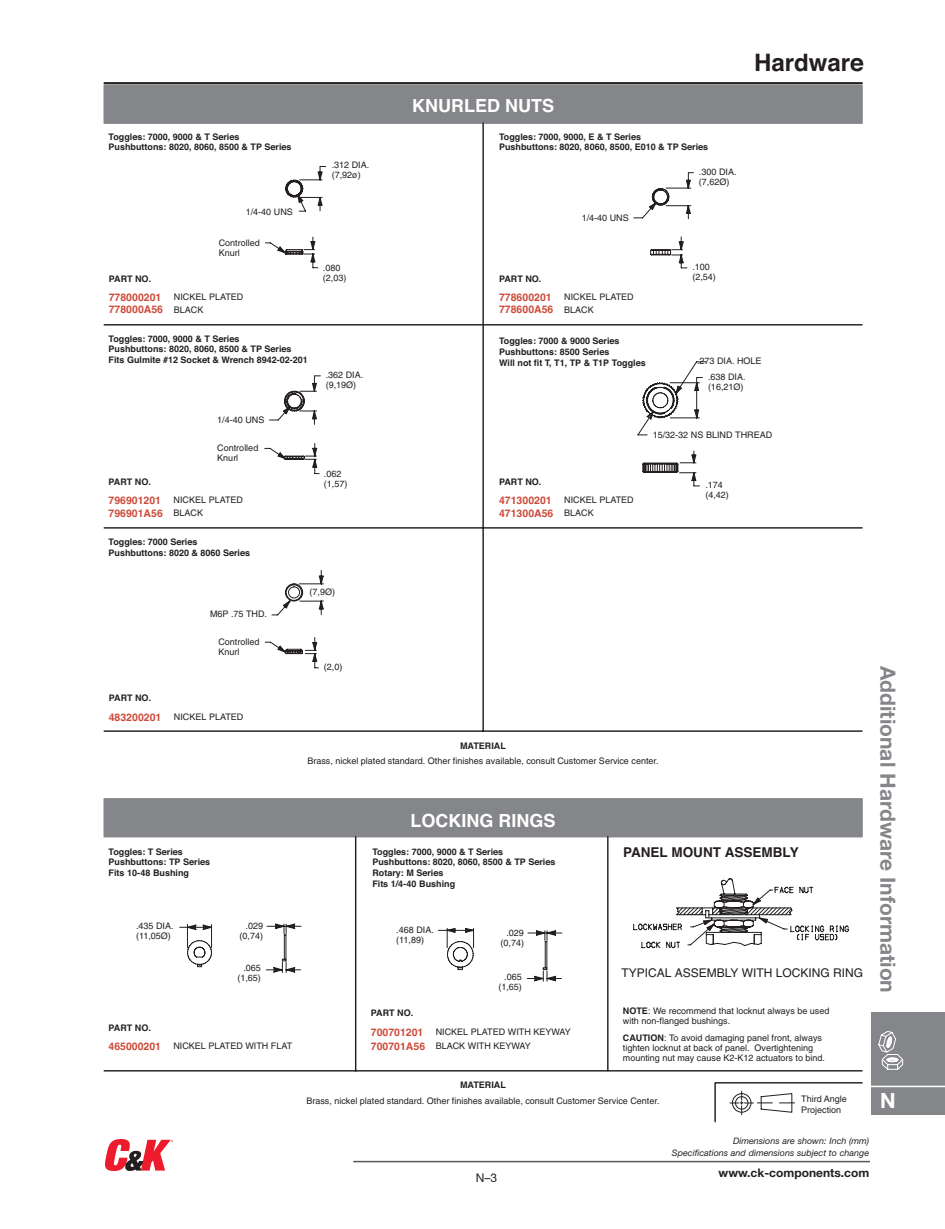
<style>
.page{position:relative;width:945px;height:1229px;background:#fff}
.page>*{position:absolute;margin:0;border:0;box-sizing:border-box;transform-origin:0 0}
.t1{font:700 24px "Helvetica";color:#231f20}
.t2{font:700 21px "Helvetica Neue";color:#848689}
.t3{font:700 21px "Helvetica Neue";color:#fff}
.t4{font:700 18px "Helvetica";color:#fff}
.t5{font:700 13.5px "Helvetica";color:#231f20}
.t6{font:12px "Helvetica";color:#231f20}
.t7{font:12px "Helvetica Neue";color:#231f20}
.t8{font:700 11.85px "Helvetica Neue";color:#231f20}
.t9{font:700 10.5px/12.1px "Helvetica";color:#cd4b3b}
.t10{font:9px/10.1px "Helvetica";color:#231f20}
.t11{font:700 9px/10.8px "Helvetica";color:#231f20}
.t12{font:italic 8.85px/11.9px "Helvetica Neue";color:#231f20;text-align:right}
.s1{font-weight:700;font-size:10.5px;color:#cd4b3b}
.s2{font-weight:700}
</style>
<div class="page">
<hr style="left:353px;top:1160px;width:517px;height:2px;background:#57585a">
<img style="left:106px;top:1139px;width:66px;height:31px">
<div style="left:871px;top:1013px;width:74px;height:101px;background:#848689"></div>
<svg style="left:878px;top:1031px;width:25px;height:38px"></svg>
<hr style="left:868px;top:1085px;width:77px;height:2px;background:#fff">
<div style="left:104px;top:85px;width:758px;height:38px;background:#848689"></div>
<div style="left:104px;top:85px;width:759px;height:39px;border:1px solid #848689"></div>
<svg style="left:265px;top:166px;width:428px;height:102px"></svg>
<svg style="left:264px;top:375px;width:56px;height:99px"></svg>
<hr style="left:104px;top:324px;width:758px;height:1px;background:#231f20">
<svg style="left:265px;top:570px;width:59px;height:98px"></svg>
<hr style="left:104px;top:730px;width:758px;height:2px;background:#231f20">
<hr style="left:482px;top:123px;width:2px;height:608px;background:#231f20">
<hr style="left:104px;top:527px;width:758px;height:1px;background:#231f20">
<div style="left:104px;top:799px;width:758px;height:37px;background:#848689"></div>
<div style="left:104px;top:798px;width:759px;height:39px;border:1px solid #848689"></div>
<svg style="left:438px;top:928px;width:36px;height:42px"></svg>
<svg style="left:179px;top:923px;width:123px;height:50px"></svg>
<svg style="left:527px;top:930px;width:36px;height:52px"></svg>
<hr style="left:355px;top:836px;width:1px;height:234px;background:#231f20">
<hr style="left:104px;top:1070px;width:758px;height:1px;background:#231f20">
<svg style="left:606px;top:835px;width:257px;height:287px"></svg>
<svg style="left:633px;top:878px;width:216px;height:70px"></svg>
<svg style="left:637px;top:361px;width:70px;height:125px"></svg>
<div style="left:104px;top:82px;width:759px;height:2px;border:1px solid #231f20"></div>
<h3 class="t4" style="left:412px;top:89px;width:144px">KNURLED NUTS</h3>
<p class="t11" style="left:109px;top:131px;width:185px">Toggles: 7000, 9000 &amp; T Series<br>Pushbuttons: 8020, 8060, 8500 &amp; TP Series</p>
<p class="t11" style="left:499px;top:131px;width:211px">Toggles: 7000, 9000, E &amp; T Series<br>Pushbuttons: 8020, 8060, 8500, E010 &amp; TP Series</p>
<p class="t10" style="left:332px;top:161px;width:39px">.312 DIA. (7,92ø)</p>
<p class="t10" style="left:699px;top:168px;width:39px">.300 DIA. (7,62Ø)</p>
<p class="t10" style="left:246px;top:208px;width:49px">1/4-40 UNS</p>
<p class="t10" style="left:582px;top:214px;width:49px">1/4-40 UNS</p>
<p class="t10" style="left:219px;top:238px;width:43px">Controlled<br>Knurl</p>
<p class="t11" style="left:109px;top:273px;width:44px">PART NO.</p>
<p class="t10" style="left:323px;top:263px;width:25px">.080 (2,03)</p>
<p class="t11" style="left:499px;top:273px;width:44px">PART NO.</p>
<p class="t10" style="left:692px;top:263px;width:25px">.100 (2,54)</p>
<p class="t9" style="left:109px;top:291px;width:56px">778000201<br>778000A56</p>
<p class="t10" style="left:174px;top:291px;width:71px;line-height:13px">NICKEL PLATED<br>BLACK</p>
<p class="t9" style="left:499px;top:291px;width:56px">778600201<br>778600A56</p>
<p class="t10" style="left:564px;top:291px;width:71px;line-height:13px">NICKEL PLATED<br>BLACK</p>
<h1 class="t1" style="left:754px;top:41px;width:111px">Hardware</h1>
<p class="t11" style="left:109px;top:332px;width:201px">Toggles: 7000, 9000 &amp; T Series<br>Pushbuttons: 8020, 8060, 8500 &amp; TP Series<br>Fits Gulmite #12 Socket &amp; Wrench 8942-02-201</p>
<p class="t11" style="left:499px;top:335px;width:148px">Toggles: 7000 &amp; 9000 Series<br>Pushbuttons: 8500 Series<br>Will not fit T, T1, TP &amp; T1P Toggles</p>
<p class="t10" style="left:217px;top:415px;width:49px">1/4-40 UNS</p>
<p class="t11" style="left:109px;top:476px;width:44px">PART NO.</p>
<p class="t10" style="left:217px;top:444px;width:43px">Controlled<br>Knurl</p>
<p class="t9" style="left:109px;top:494px;width:56px">796901201<br>796901A56</p>
<p class="t10" style="left:174px;top:494px;width:71px;line-height:13px">NICKEL PLATED<br>BLACK</p>
<p class="t10" style="left:326px;top:371px;width:39px">.362 DIA. (9,19Ø)</p>
<p class="t10" style="left:324px;top:469px;width:25px">.062 (1,57)</p>
<p class="t11" style="left:499px;top:476px;width:44px">PART NO.</p>
<p class="t9" style="left:499px;top:494px;width:56px">471300201<br>471300A56</p>
<p class="t10" style="left:564px;top:494px;width:71px;line-height:13px">NICKEL PLATED<br>BLACK</p>
<p class="t10" style="left:697px;top:357px;width:66px">.273 DIA. HOLE</p>
<p class="t10" style="left:708px;top:373px;width:39px">.638 DIA. (16,21Ø)</p>
<p class="t10" style="left:653px;top:430px;width:121px">15/32-32 NS BLIND THREAD</p>
<p class="t10" style="left:705px;top:481px;width:25px">.174 (4,42)</p>
<p class="t11" style="left:109px;top:536px;width:143px">Toggles: 7000 Series<br>Pushbuttons: 8020 &amp; 8060 Series</p>
<p class="t11" style="left:109px;top:692px;width:44px">PART NO.</p>
<p class="t10" style="left:210px;top:609px;width:59px">M6P .75 THD.</p>
<p class="t10" style="left:218px;top:637px;width:43px">Controlled<br>Knurl</p>
<p class="t10" style="left:109px;top:712px;width:136px"><span class="s1">483200201</span> NICKEL PLATED</p>
<p class="t11" style="left:109px;top:845px;width:103px">Toggles: T Series<br>Pushbuttons: TP Series<br>Fits 10-48 Bushing</p>
<p class="t10" style="left:136px;top:921px;width:39px">.435 DIA. (11,05Ø)</p>
<p class="t10" style="left:240px;top:921px;width:25px;text-align:right">.029 (0,74)</p>
<p class="t10" style="left:237px;top:964px;width:25px;text-align:right">.065 (1,65)</p>
<p class="t10" style="left:109px;top:1019px;width:185px;line-height:18.1px"><span class="s2">PART NO.<br></span><span class="s1">465000201</span> NICKEL PLATED WITH FLAT</p>
<p class="t10" style="left:310px;top:587px;width:27px">(7,9Ø)</p>
<p class="t10" style="left:324px;top:663px;width:20px">(2,0)</p>
<p class="t11" style="left:460px;top:739px;width:47px">MATERIAL</p>
<p class="t10" style="left:307px;top:756px;width:353px">Brass, nickel plated standard. Other finishes available, consult Customer Service center.</p>
<h3 class="t4" style="left:411px;top:804px;width:147px">LOCKING RINGS</h3>
<p class="t11" style="left:372px;top:845px;width:185px">Toggles: 7000, 9000 &amp; T Series<br>Pushbuttons: 8020, 8060, 8500 &amp; TP Series<br>Rotary: M Series<br>Fits 1/4-40 Bushing</p>
<p class="t10" style="left:396px;top:925px;width:39px">.468 DIA. (11,89)</p>
<p class="t10" style="left:501px;top:928px;width:25px;text-align:right">.029 (0,74)</p>
<p class="t10" style="left:498px;top:972px;width:25px;text-align:right">.065 (1,65)</p>
<p class="t10" style="left:371px;top:1005px;width:202px;line-height:18.3px"><span class="s2">PART NO.<br></span><span class="s1">700701201</span> NICKEL PLATED WITH KEYWAY</p>
<p class="t10" style="left:371px;top:1041px;width:162px"><span class="s1">700701A56</span> BLACK WITH KEYWAY</p>
<h3 class="t5" style="left:623px;top:839px;width:177px">PANEL MOUNT ASSEMBLY</h3>
<h3 class="t6" style="left:622px;top:968px;width:243px">TYPICAL ASSEMBLY WITH LOCKING RING</h3>
<p class="t10" style="left:623px;top:1006px;width:208px"><span class="s2">NOTE</span>: We recommend that locknut always be used with non-flanged bushings.</p>
<p class="t10" style="left:623px;top:1033px;width:204px"><span class="s2">CAUTION</span>: To avoid damaging panel front, always tighten locknut at back of panel. Overtightening mounting nut may cause K2-K12 actuators to bind.</p>
<p class="t11" style="left:460px;top:1079px;width:47px">MATERIAL</p>
<p class="t10" style="left:306px;top:1096px;width:355px">Brass, nickel plated standard. Other finishes available, consult Customer Service Center.</p>
<p class="t10" style="left:801px;top:1093px;width:47px;line-height:10.9px">Third Angle<br>Projection</p>
<h3 class="t7" style="left:476px;top:1172px;width:23px">N–3</h3>
<p class="t12" style="left:672px;top:1135px;width:199px">Dimensions are shown: Inch (mm)<br>Specifications and dimensions subject to change</p>
<h3 class="t8" style="left:719px;top:1168px;width:152px">www.ck-components.com</h3>
<h2 class="t2" style="left:896px;top:666px;width:328px;rotate:90deg">Additional Hardware Information</h2>
<h2 class="t3" style="left:880px;top:1093px;width:17px">N</h2>
</div>
